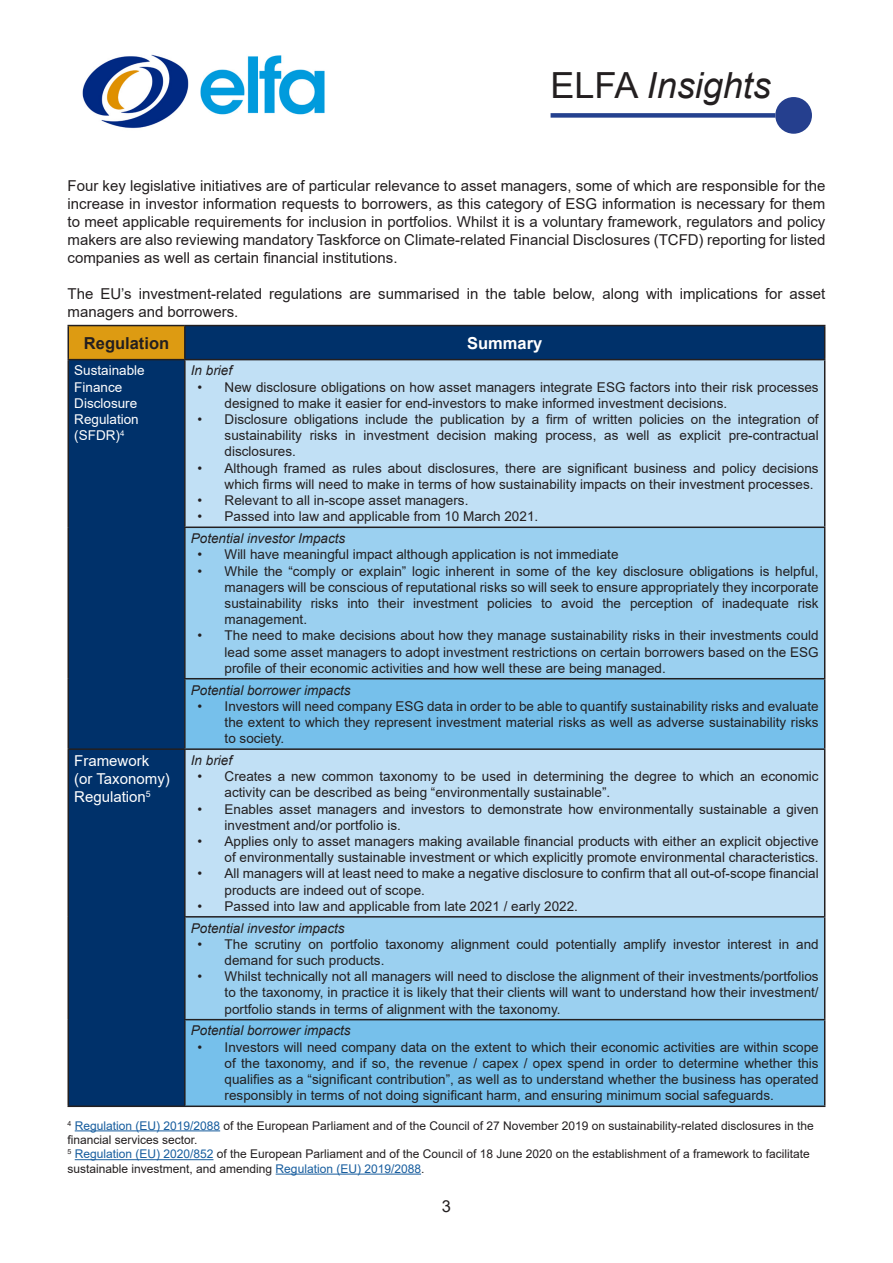
<style>
.page{position:relative;width:893px;height:1263px;background:#fff}
.page>*{position:absolute;margin:0;border:0;box-sizing:border-box;transform-origin:0 0}
.t1{font:italic 36px "Arial";color:#231f20}
.t2{font:700 16.5px "Arial";color:#231f20}
.t3{font:700 16.5px "Arial";color:#fff}
.t4{font:16.5px "Arial";color:#231f20}
.t5{font:15px/18px "Arial";color:#231f20;text-align:justify}
.t6{font:15px/18px "Arial";color:#fff}
.t7{font:13.5px/16.2px "Arial";color:#231f20}
.t8{font:italic 13.5px "Arial";color:#231f20}
.t9{font:13.5px/16.2px "Arial";color:#fff}
.t10{font:12px/14.4px "Arial";color:#231f20}
.s1{font-style:normal}
.s2{color:#175d9e}
</style>
<div class="page">
<img style="left:82px;top:54px;width:243px;height:75px">
<div style="left:775px;top:97px;width:37px;height:37px;background:#253f8e;border-radius:50%"></div>
<div style="left:551px;top:113px;width:224px;height:5px;background:#24418f"></div>
<svg style="left:69px;top:326px;width:755px;height:422px;fill:#00316a"></svg>
<div style="left:185px;top:360px;width:640px;height:167px;background:#c1e0f5"></div>
<div style="left:186px;top:528px;width:638px;height:150px;background:#9bd0f0"></div>
<svg style="left:186px;top:679px;width:638px;height:426px;fill:#76c0eb"></svg>
<div style="left:68px;top:749px;width:117px;height:357px;background:#00316a"></div>
<div style="left:185px;top:749px;width:640px;height:168px;background:#c1e0f5"></div>
<hr style="left:68px;top:325px;width:117px;height:1px;background:#231f20">
<hr style="left:68px;top:326px;width:1px;height:33px;background:#231f20">
<hr style="left:185px;top:325px;width:640px;height:1px;background:#231f20">
<hr style="left:184px;top:326px;width:2px;height:33px;background:#231f20">
<hr style="left:824px;top:326px;width:1px;height:33px;background:#231f20">
<hr style="left:68px;top:359px;width:117px;height:1px;background:#231f20">
<hr style="left:68px;top:360px;width:1px;height:167px;background:#231f20">
<hr style="left:185px;top:359px;width:640px;height:1px;background:#231f20">
<hr style="left:184px;top:360px;width:2px;height:166px;background:#231f20">
<hr style="left:824px;top:360px;width:1px;height:166px;background:#231f20">
<hr style="left:68px;top:527px;width:1px;height:152px;background:#231f20">
<hr style="left:184px;top:526px;width:641px;height:2px;background:#231f20">
<hr style="left:184px;top:528px;width:2px;height:150px;background:#231f20">
<hr style="left:824px;top:528px;width:1px;height:150px;background:#231f20">
<hr style="left:68px;top:679px;width:1px;height:69px;background:#231f20">
<hr style="left:184px;top:678px;width:641px;height:1px;background:#231f20">
<hr style="left:184px;top:679px;width:2px;height:69px;background:#231f20">
<hr style="left:824px;top:679px;width:1px;height:69px;background:#231f20">
<hr style="left:68px;top:748px;width:117px;height:2px;background:#231f20">
<hr style="left:68px;top:750px;width:1px;height:167px;background:#231f20">
<hr style="left:185px;top:748px;width:640px;height:2px;background:#231f20">
<hr style="left:184px;top:750px;width:2px;height:166px;background:#231f20">
<hr style="left:824px;top:750px;width:1px;height:166px;background:#231f20">
<hr style="left:68px;top:917px;width:1px;height:103px;background:#231f20">
<hr style="left:184px;top:916px;width:641px;height:1px;background:#231f20">
<hr style="left:184px;top:917px;width:2px;height:102px;background:#231f20">
<hr style="left:824px;top:917px;width:1px;height:102px;background:#231f20">
<hr style="left:68px;top:1020px;width:1px;height:85px;background:#231f20">
<hr style="left:184px;top:1019px;width:641px;height:1px;background:#231f20">
<hr style="left:184px;top:1020px;width:2px;height:85px;background:#231f20">
<hr style="left:824px;top:1020px;width:1px;height:85px;background:#231f20">
<hr style="left:68px;top:1105px;width:117px;height:2px;background:#231f20">
<hr style="left:185px;top:1105px;width:640px;height:2px;background:#231f20">
<hr style="left:75px;top:1130px;width:145px;height:1px;background:#175d9e">
<hr style="left:75px;top:1159px;width:138px;height:1px;background:#175d9e">
<hr style="left:276px;top:1174px;width:145px;height:1px;background:#175d9e">
<p class="t1" style="left:551px;top:62px;width:222px"><span class="s1">ELFA</span> Insights</p>
<p class="t5" style="left:68px;top:176px;width:759px">Four key legislative initiatives are of particular relevance to asset managers, some of which are responsible for the increase in investor information requests to borrowers, as this category of ESG information is necessary for them to meet applicable requirements for inclusion in portfolios. Whilst it is a voluntary framework, regulators and policy makers are also reviewing mandatory Taskforce on Climate-related Financial Disclosures (TCFD) reporting for listed companies as well as certain financial institutions.</p>
<p class="t5" style="left:68px;top:284px;width:759px">The EU’s investment-related regulations are summarised in the table below, along with implications for asset managers and borrowers.</p>
<p class="t2" style="left:84px;top:331px;width:87px">Regulation</p>
<p class="t3" style="left:467px;top:331px;width:77px">Summary</p>
<p class="t9" style="left:74px;top:362px;width:72px">Sustainable<br>Finance<br>Disclosure<br>Regulation (SFDR)<sup>4</sup></p>
<p class="t8" style="left:191px;top:362px;width:43px">In brief</p>
<p class="t7" style="left:225px;top:379px;width:596px;text-indent:-27px">• New disclosure obligations on how asset managers integrate ESG factors into their risk processes designed to make it easier for end-investors to make informed investment decisions.</p>
<p class="t7" style="left:225px;top:411px;width:596px;text-align:justify;text-indent:-27px">• Disclosure obligations include the publication by a firm of written policies on the integration of sustainability risks in investment decision making process, as well as explicit pre-contractual disclosures.</p>
<p class="t7" style="left:225px;top:460px;width:596px;text-indent:-27px">• Although framed as rules about disclosures, there are significant business and policy decisions which firms will need to make in terms of how sustainability impacts on their investment processes.</p>
<p class="t7" style="left:198px;top:492px;width:272px">• Relevant to all in-scope asset managers.</p>
<p class="t7" style="left:198px;top:508px;width:342px">• Passed into law and applicable from 10 March 2021.</p>
<p class="t8" style="left:191px;top:530px;width:156px">Potential investor Impacts</p>
<p class="t7" style="left:198px;top:546px;width:422px">• Will have meaningful impact although application is not immediate</p>
<p class="t7" style="left:225px;top:563px;width:596px;text-align:justify;text-indent:-27px">• While the “comply or explain” logic inherent in some of the key disclosure obligations is helpful, managers will be conscious of reputational risks so will seek to ensure appropriately they incorporate sustainability risks into their investment policies to avoid the perception of inadequate risk management.</p>
<p class="t7" style="left:225px;top:627px;width:596px;text-align:justify;text-indent:-27px">• The need to make decisions about how they manage sustainability risks in their investments could lead some asset managers to adopt investment restrictions on certain borrowers based on the ESG profile of their economic activities and how well these are being managed.</p>
<p class="t8" style="left:191px;top:681px;width:161px">Potential borrower impacts</p>
<p class="t7" style="left:225px;top:698px;width:596px;text-align:justify;text-indent:-27px">• Investors will need company ESG data in order to be able to quantify sustainability risks and evaluate the extent to which they represent investment material risks as well as adverse sustainability risks to society.</p>
<p class="t6" style="left:74px;top:752px;width:97px">Framework (or Taxonomy)<br>Regulation<sup>5</sup></p>
<p class="t8" style="left:191px;top:751px;width:43px">In brief</p>
<p class="t7" style="left:225px;top:768px;width:596px;text-indent:-27px">• Creates a new common taxonomy to be used in determining the degree to which an economic activity can be described as being “environmentally sustainable”.</p>
<p class="t7" style="left:225px;top:801px;width:596px;text-indent:-27px">• Enables asset managers and investors to demonstrate how environmentally sustainable a given investment and/or portfolio is.</p>
<p class="t7" style="left:198px;top:833px;width:623px;text-align:right">• Applies only to asset managers making available financial products with either an explicit objective of environmentally sustainable investment or which explicitly promote environmental characteristics.</p>
<p class="t7" style="left:225px;top:865px;width:596px;text-indent:-27px">• All managers will at least need to make a negative disclosure to confirm that all out-of-scope financial products are indeed out of scope.</p>
<p class="t7" style="left:198px;top:898px;width:382px">• Passed into law and applicable from late 2021 / early 2022.</p>
<p class="t8" style="left:191px;top:919px;width:155px">Potential investor impacts</p>
<p class="t7" style="left:225px;top:936px;width:596px;text-indent:-27px">• The scrutiny on portfolio taxonomy alignment could potentially amplify investor interest in and demand for such products.</p>
<p class="t7" style="left:225px;top:968px;width:596px;text-align:justify;text-indent:-27px">• Whilst technically not all managers will need to disclose the alignment of their investments/portfolios to the taxonomy, in practice it is likely that their clients will want to understand how their investment/ portfolio stands in terms of alignment with the taxonomy.</p>
<p class="t8" style="left:191px;top:1022px;width:161px">Potential borrower impacts</p>
<p class="t7" style="left:225px;top:1039px;width:596px;text-align:justify;text-indent:-27px">• Investors will need company data on the extent to which their economic activities are within scope of the taxonomy, and if so, the revenue / capex / opex spend in order to determine whether this qualifies as a “significant contribution”, as well as to understand whether the business has operated responsibly in terms of not doing significant harm, and ensuring minimum social safeguards.</p>
<p class="t10" style="left:68px;top:1118px;width:748px"><sup>4</sup> <span class="s2">Regulation (EU) 2019/2088</span> of the European Parliament and of the Council of 27 November 2019 on sustainability-related disclosures in the financial services sector.</p>
<p class="t10" style="left:68px;top:1147px;width:744px"><sup>5</sup> <span class="s2">Regulation (EU) 2020/852</span> of the European Parliament and of the Council of 18 June 2020 on the establishment of a framework to facilitate sustainable investment, and amending <span class="s2">Regulation (EU) 2019/2088</span>.</p>
<p class="t4" style="left:442px;top:1195px;width:11px">3</p>
</div>
